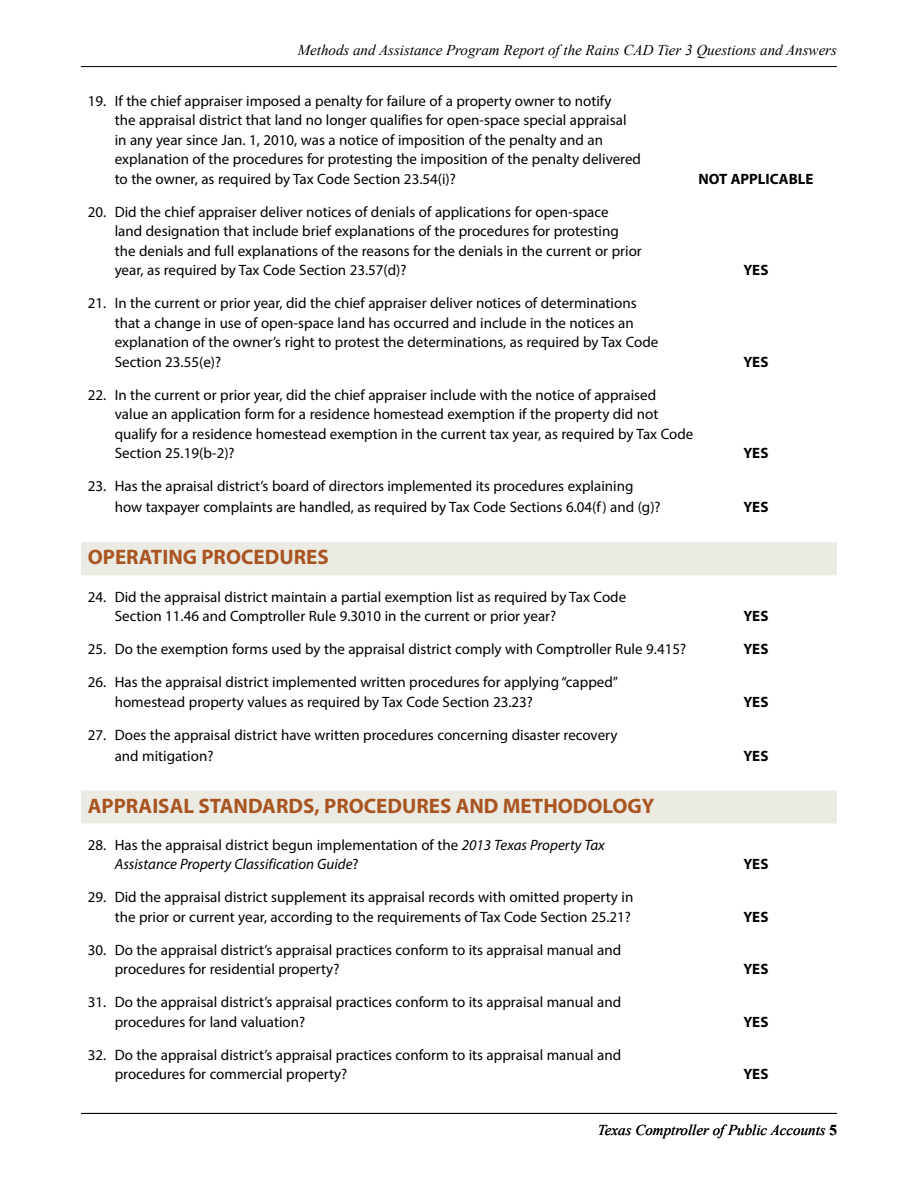
<style>
.page{position:relative;width:918px;height:1188px;background:#fff}
.page>*{position:absolute;margin:0;border:0;box-sizing:border-box;transform-origin:0 0}
.Subhead_1_2014{font:700 21px "Myriad Pro";color:#a95521}
.t1{font:15px/19.5px "Myriad Pro";color:#000}
.t2{font:italic 15px/19.5px "Myriad Pro";color:#000}
.t3{font:italic 15px "Times New Roman";color:#000}
.t4{font:700 15px "Myriad Pro";color:#000}
.s1{font-style:normal}
.s2{font-weight:700;font-style:normal}
</style>
<div class="page">
<hr style="left:81px;top:1113px;width:756px;height:1px;background:#000">
<hr style="left:81px;top:66px;width:756px;height:1px;background:#000">
<div style="left:81px;top:542px;width:756px;height:33px;background:#ebebe3"></div>
<div style="left:81px;top:790px;width:756px;height:34px;background:#ebebe3"></div>
<p class="t3" style="left:298px;top:40px;width:541px">Methods and Assistance Program Report of the Rains CAD Tier 3 Questions and Answers</p>
<p class="t1" style="left:115px;top:91px;width:528px;text-indent:-27px">19. If the chief appraiser imposed a penalty for failure of a property owner to notify<br>the appraisal district that land no longer qualifies for open-space special appraisal in any year since Jan. 1, 2010, was a notice of imposition of the penalty and an explanation of the procedures for protesting the imposition of the penalty delivered to the owner, as required by Tax Code Section 23.54(i)?</p>
<p class="t4" style="left:698px;top:169px;width:117px">NOT APPLICABLE</p>
<p class="t1" style="left:115px;top:202px;width:529px;text-indent:-27px">20. Did the chief appraiser deliver notices of denials of applications for open-space<br>land designation that include brief explanations of the procedures for protesting the denials and full explanations of the reasons for the denials in the current or prior year, as required by Tax Code Section 23.57(d)?</p>
<p class="t1" style="left:115px;top:293px;width:545px;text-indent:-27px">21. In the current or prior year, did the chief appraiser deliver notices of determinations that a change in use of open-space land has occurred and include in the notices an explanation of the owner’s right to protest the determinations, as required by Tax Code Section 23.55(e)?</p>
<p class="t1" style="left:115px;top:385px;width:580px;text-indent:-27px">22. In the current or prior year, did the chief appraiser include with the notice of appraised value an application form for a residence homestead exemption if the property did not qualify for a residence homestead exemption in the current tax year, as required by Tax Code Section 25.19(b-2)?</p>
<p class="t1" style="left:115px;top:475px;width:547px;line-height:21px;text-indent:-27px">23. Has the apraisal district’s board of directors implemented its procedures explaining how taxpayer complaints are handled, as required by Tax Code Sections 6.04(f) and (g)?</p>
<h4 class="Subhead_1_2014" style="left:88px;top:544px;width:242px">OPERATING PROCEDURES</h4>
<p class="t1" style="left:115px;top:586px;width:513px;text-indent:-27px">24. Did the appraisal district maintain a partial exemption list as required by Tax Code<br>Section 11.46 and Comptroller Rule 9.3010 in the current or prior year?</p>
<p class="t4" style="left:744px;top:260px;width:26px">YES</p>
<p class="t4" style="left:744px;top:352px;width:26px">YES</p>
<p class="t4" style="left:744px;top:443px;width:26px">YES</p>
<p class="t4" style="left:744px;top:497px;width:26px">YES</p>
<p class="t4" style="left:744px;top:606px;width:26px">YES</p>
<p class="t1" style="left:88px;top:639px;width:600px">25. Do the exemption forms used by the appraisal district comply with Comptroller Rule 9.415?</p>
<p class="t4" style="left:744px;top:639px;width:26px">YES</p>
<p class="t1" style="left:115px;top:672px;width:505px;text-indent:-27px">26. Has the appraisal district implemented written procedures for applying “capped” homestead property values as required by Tax Code Section 23.23?</p>
<p class="t4" style="left:744px;top:692px;width:26px">YES</p>
<p class="t1" style="left:115px;top:724px;width:504px;line-height:21px;text-indent:-27px">27. Does the appraisal district have written procedures concerning disaster recovery and mitigation?</p>
<h4 class="Subhead_1_2014" style="left:88px;top:792px;width:568px">APPRAISAL STANDARDS, PROCEDURES AND METHODOLOGY</h4>
<p class="t2" style="left:115px;top:835px;width:492px;text-indent:-27px"><span class="s1">28. Has the appraisal district begun implementation of the</span> 2013 Texas Property Tax<br>Assistance Property Classification Guide<span class="s1">?</span></p>
<p class="t1" style="left:88px;top:887px;width:547px;text-align:right">29. Did the appraisal district supplement its appraisal records with omitted property in the prior or current year, according to the requirements of Tax Code Section 25.21?</p>
<p class="t1" style="left:115px;top:940px;width:508px;text-indent:-27px">30. Do the appraisal district’s appraisal practices conform to its appraisal manual and procedures for residential property?</p>
<p class="t1" style="left:115px;top:992px;width:508px;text-indent:-27px">31. Do the appraisal district’s appraisal practices conform to its appraisal manual and procedures for land valuation?</p>
<p class="t1" style="left:115px;top:1045px;width:508px;text-indent:-27px">32. Do the appraisal district’s appraisal practices conform to its appraisal manual and procedures for commercial property?</p>
<p class="t4" style="left:744px;top:746px;width:26px">YES</p>
<p class="t4" style="left:744px;top:854px;width:26px">YES</p>
<p class="t4" style="left:744px;top:907px;width:26px">YES</p>
<p class="t4" style="left:744px;top:959px;width:26px">YES</p>
<p class="t4" style="left:744px;top:1012px;width:26px">YES</p>
<p class="t4" style="left:744px;top:1064px;width:26px">YES</p>
<p class="t3" style="left:598px;top:1120px;width:241px">Texas Comptroller of Public Accounts <span class="s2">5</span></p>
</div>
